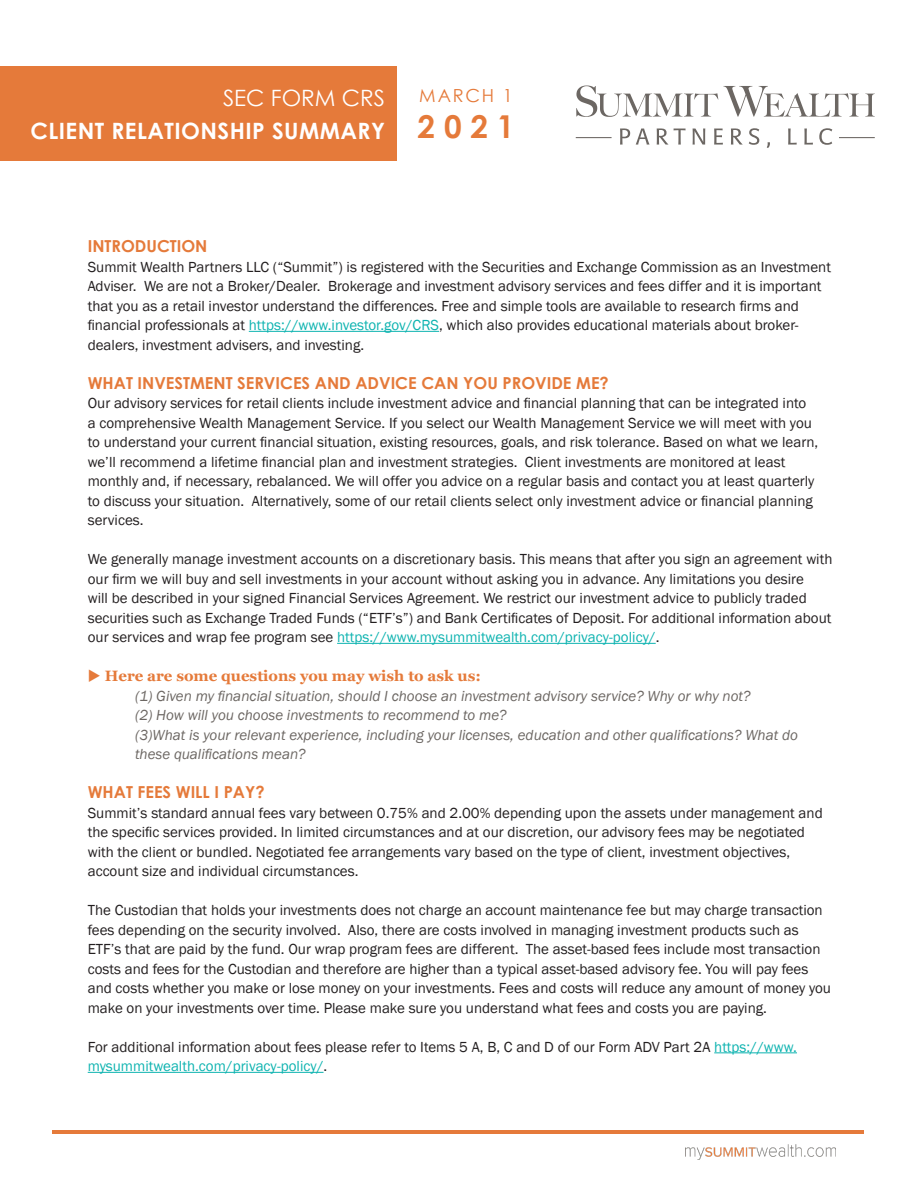
<style>
.page{position:relative;width:918px;height:1188px;background:#fff}
.page>*{position:absolute;margin:0;border:0;box-sizing:border-box;transform-origin:0 0}
.t1{font:700 31.5px "Century Gothic";color:#e57a3a}
.t2{font:700 22.5px "Century Gothic";letter-spacing:.02em;color:#fff}
.t3{font:22.5px "Century Gothic";color:#fff}
.t4{font:18px "Century Gothic";letter-spacing:.1em;color:#e57a3a}
.Heading_1{font:700 16.5px "Century Gothic";color:#e57a3a}
.t5{font:15px/19.5px "Franklin Gothic";color:#231f20}
.t6{font:italic 15px/19.5px "Franklin Gothic";color:#6c6763}
.t7{font:700 15px "Georgia";color:#e57a3a}
.s1{color:#0db3b0}
</style>
<div class="page">
<hr style="left:53px;top:1130px;width:811px;height:4px;background:#e57a3a">
<img style="left:686px;top:1144px;width:150px;height:15px">
<hr style="left:249px;top:331px;width:190px;height:1px;background:#0db3b0">
<hr style="left:337px;top:643px;width:319px;height:1px;background:#0db3b0">
<hr style="left:714px;top:1052px;width:83px;height:1px;background:#0db3b0">
<hr style="left:88px;top:1072px;width:236px;height:1px;background:#0db3b0">
<div style="left:0;top:66px;width:396px;height:94px;background:#e57a3a"></div>
<hr style="left:839px;top:137px;width:36px;height:1px;background:#6c6763">
<svg style="left:576px;top:85px;width:299px;height:32px"></svg>
<hr style="left:576px;top:137px;width:36px;height:1px;background:#6c6763">
<svg style="left:620px;top:128px;width:10px;height:17px"></svg>
<svg style="left:636px;top:129px;width:14px;height:16px"></svg>
<svg style="left:657px;top:128px;width:29px;height:17px"></svg>
<svg style="left:692px;top:129px;width:13px;height:16px"></svg>
<svg style="left:714px;top:129px;width:9px;height:16px"></svg>
<svg style="left:731px;top:128px;width:12px;height:17px"></svg>
<svg style="left:749px;top:128px;width:10px;height:17px"></svg>
<svg style="left:767px;top:142px;width:3px;height:6px"></svg>
<svg style="left:788px;top:129px;width:9px;height:16px"></svg>
<svg style="left:804px;top:129px;width:9px;height:16px"></svg>
<svg style="left:819px;top:128px;width:13px;height:17px"></svg>
<p class="t3" style="left:223px;top:82px;width:163px">SEC FORM CRS</p>
<p class="t2" style="left:30px;top:113px;width:356px">CLIENT RELATIONSHIP SUMMARY</p>
<p class="t4" style="left:419px;top:83px;width:95px">MARCH 1</p>
<p class="t1" style="left:418px;top:103px;width:99px">2021</p>
<p class="Heading_1" style="left:88px;top:234px;width:121px">INTRODUCTION</p>
<p class="t5" style="left:88px;top:257px;width:745px">Summit Wealth Partners LLC (“Summit”) is registered with the Securities and Exchange Commission as an Investment Adviser. We are not a Broker/Dealer. Brokerage and investment advisory services and fees differ and it is important that you as a retail investor understand the differences. Free and simple tools are available to research firms and financial professionals at <span class="s1">https://www.investor.gov/CRS</span>, which also provides educational materials about broker&shy;dealers, investment advisers, and investing.</p>
<p class="Heading_1" style="left:88px;top:370px;width:523px">WHAT INVESTMENT SERVICES AND ADVICE CAN YOU PROVIDE ME?</p>
<p class="t5" style="left:88px;top:394px;width:732px">Our advisory services for retail clients include investment advice and financial planning that can be integrated into<br>a comprehensive Wealth Management Service. If you select our Wealth Management Service we will meet with you to understand your current financial situation, existing resources, goals, and risk tolerance. Based on what we learn, we’ll recommend a lifetime financial plan and investment strategies. Client investments are monitored at least monthly and, if necessary, rebalanced. We will offer you advice on a regular basis and contact you at least quarterly to discuss your situation. Alternatively, some of our retail clients select only investment advice or financial planning services.</p>
<p class="t5" style="left:88px;top:550px;width:746px">We generally manage investment accounts on a discretionary basis. This means that after you sign an agreement with our firm we will buy and sell investments in your account without asking you in advance. Any limitations you desire<br>will be described in your signed Financial Services Agreement. We restrict our investment advice to publicly traded securities such as Exchange Traded Funds (“ETF’s”) and Bank Certificates of Deposit. For additional information about our services and wrap fee program see <span class="s1">https://www.mysummitwealth.com/privacy-policy/</span>.</p>
<p class="t7" style="left:88px;top:666px;width:395px">◆ Here are some questions you may wish to ask us:</p>
<p class="t6" style="left:135px;top:686px;width:617px">(1) Given my financial situation, should I choose an investment advisory service? Why or why not?</p>
<p class="t6" style="left:135px;top:706px;width:373px">(2) How will you choose investments to recommend to me?</p>
<p class="t6" style="left:135px;top:725px;width:664px">(3)What is your relevant experience, including your licenses, education and other qualifications? What do these qualifications mean?</p>
<p class="Heading_1" style="left:88px;top:780px;width:178px">WHAT FEES WILL I PAY?</p>
<p class="t5" style="left:88px;top:803px;width:737px">Summit’s standard annual fees vary between 0.75% and 2.00% depending upon the assets under management and the specific services provided. In limited circumstances and at our discretion, our advisory fees may be negotiated with the client or bundled. Negotiated fee arrangements vary based on the type of client, investment objectives, account size and individual circumstances.</p>
<p class="t5" style="left:88px;top:901px;width:745px">The Custodian that holds your investments does not charge an account maintenance fee but may charge transaction fees depending on the security involved. Also, there are costs involved in managing investment products such as ETF’s that are paid by the fund. Our wrap program fees are different. The asset-based fees include most transaction costs and fees for the Custodian and therefore are higher than a typical asset-based advisory fee. You will pay fees and costs whether you make or lose money on your investments. Fees and costs will reduce any amount of money you make on your investments over time. Please make sure you understand what fees and costs you are paying.</p>
<p class="t5" style="left:88px;top:1037px;width:711px">For additional information about fees please refer to Items 5 A, B, C and D of our Form ADV Part 2A <span class="s1">https://www. mysummitwealth.com/privacy-policy/</span>.</p>
</div>
